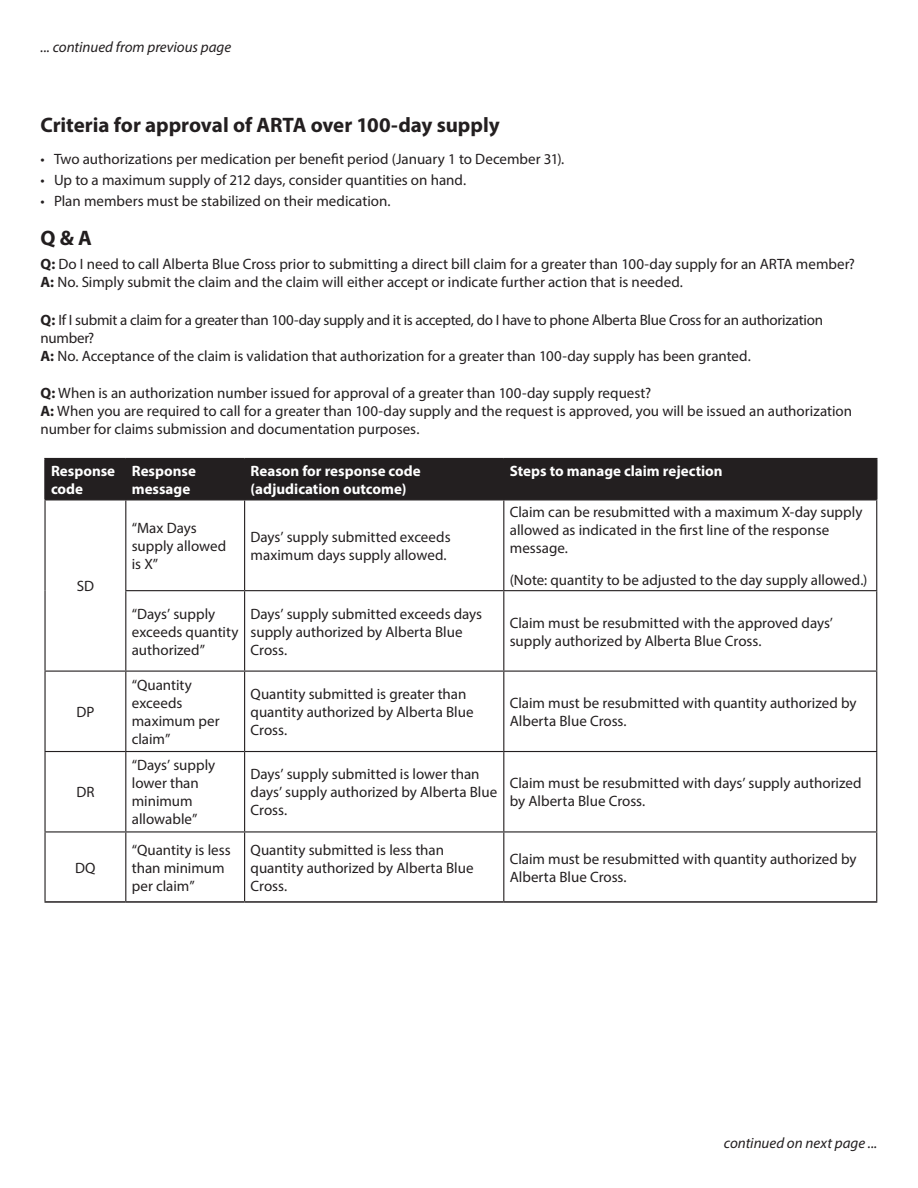
<style>
.page{position:relative;width:918px;height:1188px;background:#fff}
.page>*{position:absolute;margin:0;border:0;box-sizing:border-box;transform-origin:0 0}
.Body_text{font:700 21px "Myriad Pro";letter-spacing:-.005em;color:#231f20}
.t1{font:700 21px "Myriad Pro";color:#221e1f}
.Body_text-2{font:15px/18px "Myriad Pro";color:#231f20}
.t2{font:700 15px/18px "Myriad Pro";color:#fff}
.Body_text-3{font:italic 15px "Myriad Pro";color:#231f20}
.s1{font-weight:700}
</style>
<div class="page">
<div style="left:46px;top:459px;width:830px;height:40px;background:#231f20"></div>
<hr style="left:44px;top:458px;width:82px;height:1px;background:#231f20">
<hr style="left:44px;top:459px;width:2px;height:40px;background:#231f20">
<hr style="left:126px;top:458px;width:119px;height:1px;background:#231f20">
<hr style="left:125px;top:459px;width:2px;height:40px;background:#231f20">
<hr style="left:245px;top:458px;width:259px;height:1px;background:#231f20">
<hr style="left:244px;top:459px;width:1px;height:40px;background:#231f20">
<hr style="left:504px;top:458px;width:374px;height:1px;background:#231f20">
<hr style="left:503px;top:459px;width:2px;height:40px;background:#231f20">
<hr style="left:876px;top:459px;width:2px;height:40px;background:#231f20">
<hr style="left:44px;top:901px;width:82px;height:2px;background:#231f20">
<hr style="left:126px;top:901px;width:119px;height:2px;background:#231f20">
<hr style="left:245px;top:901px;width:259px;height:2px;background:#231f20">
<hr style="left:504px;top:901px;width:373px;height:2px;background:#231f20">
<hr style="left:44px;top:499px;width:82px;height:1px;background:#231f20">
<hr style="left:44px;top:500px;width:2px;height:91px;background:#231f20">
<hr style="left:126px;top:499px;width:119px;height:1px;background:#231f20">
<hr style="left:125px;top:500px;width:1px;height:90px;background:#231f20">
<hr style="left:245px;top:499px;width:259px;height:1px;background:#231f20">
<hr style="left:244px;top:500px;width:1px;height:90px;background:#231f20">
<hr style="left:504px;top:499px;width:373px;height:1px;background:#231f20">
<hr style="left:503px;top:500px;width:1px;height:90px;background:#231f20">
<hr style="left:876px;top:500px;width:1px;height:90px;background:#231f20">
<hr style="left:44px;top:591px;width:2px;height:80px;background:#231f20">
<hr style="left:125px;top:590px;width:120px;height:1px;background:#231f20">
<hr style="left:125px;top:591px;width:1px;height:80px;background:#231f20">
<hr style="left:245px;top:590px;width:259px;height:1px;background:#231f20">
<hr style="left:244px;top:591px;width:1px;height:80px;background:#231f20">
<hr style="left:504px;top:590px;width:373px;height:1px;background:#231f20">
<hr style="left:503px;top:591px;width:1px;height:80px;background:#231f20">
<hr style="left:876px;top:591px;width:1px;height:80px;background:#231f20">
<hr style="left:44px;top:671px;width:82px;height:1px;background:#231f20">
<hr style="left:44px;top:672px;width:2px;height:79px;background:#231f20">
<hr style="left:126px;top:671px;width:119px;height:1px;background:#231f20">
<hr style="left:125px;top:672px;width:1px;height:79px;background:#231f20">
<hr style="left:245px;top:671px;width:259px;height:1px;background:#231f20">
<hr style="left:244px;top:672px;width:1px;height:79px;background:#231f20">
<hr style="left:504px;top:671px;width:373px;height:1px;background:#231f20">
<hr style="left:503px;top:672px;width:1px;height:79px;background:#231f20">
<hr style="left:876px;top:672px;width:1px;height:79px;background:#231f20">
<hr style="left:44px;top:751px;width:82px;height:1px;background:#231f20">
<hr style="left:44px;top:752px;width:2px;height:79px;background:#231f20">
<hr style="left:126px;top:751px;width:119px;height:1px;background:#231f20">
<hr style="left:125px;top:752px;width:1px;height:79px;background:#231f20">
<hr style="left:245px;top:751px;width:259px;height:1px;background:#231f20">
<hr style="left:244px;top:752px;width:1px;height:79px;background:#231f20">
<hr style="left:504px;top:751px;width:373px;height:1px;background:#231f20">
<hr style="left:503px;top:752px;width:1px;height:79px;background:#231f20">
<hr style="left:876px;top:752px;width:1px;height:79px;background:#231f20">
<hr style="left:44px;top:831px;width:82px;height:2px;background:#231f20">
<hr style="left:44px;top:833px;width:2px;height:68px;background:#231f20">
<hr style="left:126px;top:831px;width:119px;height:2px;background:#231f20">
<hr style="left:125px;top:833px;width:1px;height:68px;background:#231f20">
<hr style="left:245px;top:831px;width:259px;height:2px;background:#231f20">
<hr style="left:244px;top:833px;width:1px;height:68px;background:#231f20">
<hr style="left:504px;top:831px;width:373px;height:2px;background:#231f20">
<hr style="left:503px;top:833px;width:1px;height:68px;background:#231f20">
<hr style="left:876px;top:833px;width:1px;height:68px;background:#231f20">
<p class="Body_text-3" style="left:40px;top:37px;width:192px">... continued from previous page</p>
<p class="Body_text" style="left:40px;top:112px;width:461px">Criteria for approval of ARTA over 100-day supply</p>
<p class="Body_text-2" style="left:40px;top:150px;width:525px">• Two authorizations per medication per benefit period (January 1 to December 31).</p>
<p class="Body_text-2" style="left:40px;top:171px;width:427px">• Up to a maximum supply of 212 days, consider quantities on hand.</p>
<p class="Body_text-2" style="left:40px;top:192px;width:352px">• Plan members must be stabilized on their medication.</p>
<p class="t1" style="left:40px;top:224px;width:53px">Q &amp; A</p>
<p class="Body_text-2" style="left:40px;top:255px;width:816px"><span class="s1">Q:</span> Do I need to call Alberta Blue Cross prior to submitting a direct bill claim for a greater than 100-day supply for an ARTA member?<br><span class="s1">A:</span> No. Simply submit the claim and the claim will either accept or indicate further action that is needed.</p>
<p class="Body_text-2" style="left:40px;top:311px;width:784px"><span class="s1">Q:</span> If I submit a claim for a greater than 100-day supply and it is accepted, do I have to phone Alberta Blue Cross for an authorization number?<br><span class="s1">A:</span> No. Acceptance of the claim is validation that authorization for a greater than 100-day supply has been granted.</p>
<p class="Body_text-2" style="left:40px;top:384px;width:813px"><span class="s1">Q:</span> When is an authorization number issued for approval of a greater than 100-day supply request?<br><span class="s1">A:</span> When you are required to call for a greater than 100-day supply and the request is approved, you will be issued an authorization number for claims submission and documentation purposes.</p>
<p class="t2" style="left:51px;top:461px;width:66px">Response code</p>
<p class="t2" style="left:132px;top:461px;width:66px">Response message</p>
<p class="t2" style="left:251px;top:461px;width:172px">Reason for response code (adjudication outcome)</p>
<p class="t2" style="left:510px;top:461px;width:214px">Steps to manage claim rejection</p>
<p class="Body_text-2" style="left:77px;top:577px;width:19px">SD</p>
<p class="Body_text-2" style="left:76px;top:703px;width:20px">DP</p>
<p class="Body_text-2" style="left:76px;top:783px;width:20px">DR</p>
<p class="Body_text-2" style="left:75px;top:858px;width:22px">DQ</p>
<p class="Body_text-2" style="left:132px;top:519px;width:96px">“Max Days supply allowed is X”</p>
<p class="Body_text-2" style="left:251px;top:528px;width:201px">Days’ supply submitted exceeds maximum days supply allowed.</p>
<p class="Body_text-2" style="left:510px;top:503px;width:354px">Claim can be resubmitted with a maximum X-day supply allowed as indicated in the first line of the response message.</p>
<p class="Body_text-2" style="left:510px;top:570px;width:359px">(Note: quantity to be adjusted to the day supply allowed.)</p>
<p class="Body_text-2" style="left:132px;top:604px;width:108px">“Days’ supply exceeds quantity authorized”</p>
<p class="Body_text-2" style="left:251px;top:604px;width:233px">Days’ supply submitted exceeds days supply authorized by Alberta Blue<br>Cross.</p>
<p class="Body_text-2" style="left:510px;top:613px;width:325px">Claim must be resubmitted with the approved days’ supply authorized by Alberta Blue Cross.</p>
<p class="Body_text-2" style="left:132px;top:676px;width:89px">“Quantity exceeds maximum per claim”</p>
<p class="Body_text-2" style="left:251px;top:685px;width:224px">Quantity submitted is greater than quantity authorized by Alberta Blue<br>Cross.</p>
<p class="Body_text-2" style="left:510px;top:694px;width:348px">Claim must be resubmitted with quantity authorized by<br>Alberta Blue Cross.</p>
<p class="Body_text-2" style="left:132px;top:756px;width:85px">“Days’ supply lower than minimum allowable”</p>
<p class="Body_text-2" style="left:251px;top:765px;width:248px">Days’ supply submitted is lower than days’ supply authorized by Alberta Blue<br>Cross.</p>
<p class="Body_text-2" style="left:510px;top:774px;width:353px">Claim must be resubmitted with days’ supply authorized by Alberta Blue Cross.</p>
<p class="Body_text-2" style="left:132px;top:840px;width:100px">“Quantity is less than minimum per claim”</p>
<p class="Body_text-2" style="left:251px;top:840px;width:224px">Quantity submitted is less than quantity authorized by Alberta Blue<br>Cross.</p>
<p class="Body_text-2" style="left:510px;top:849px;width:348px">Claim must be resubmitted with quantity authorized by<br>Alberta Blue Cross.</p>
<p class="Body_text-3" style="left:724px;top:1133px;width:155px">continued on next page ...</p>
</div>
